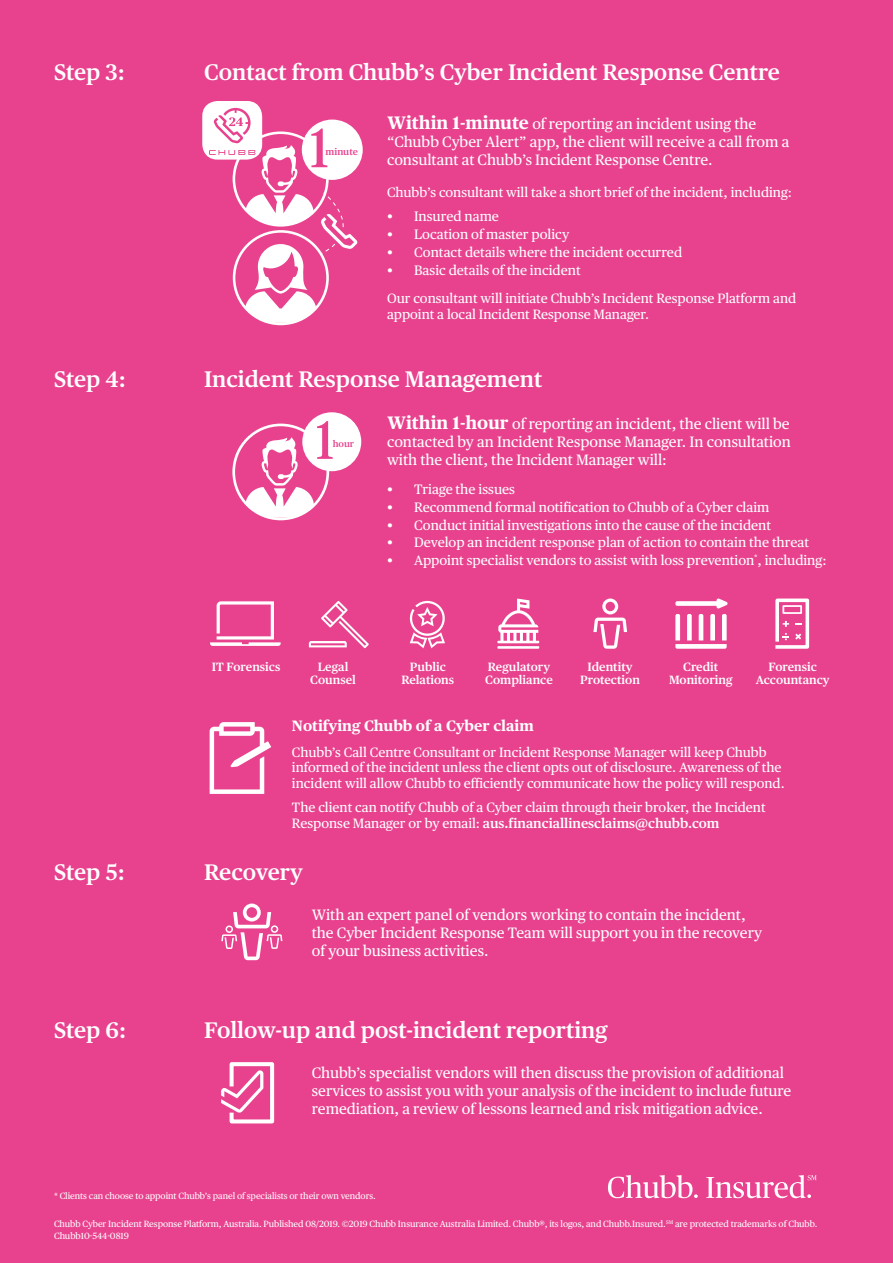
<style>
.page{position:relative;width:893px;height:1263px;background:#e8428e}
.page>*{position:absolute;margin:0;border:0;box-sizing:border-box;transform-origin:0 0}
.t1{font:600 22.5px "Chubb Publico Text";color:#fff}
.t2{font:15px/18px "Chubb Publico Text";color:#fff}
.t3{font:700 15px "Chubb Publico Text";color:#fff}
.t4{font:13.65px "Chubb Publico Text";color:#fff}
.t5{font:13.5px/15.8px "Chubb Publico Text";color:#fff}
.t6{font:600 12px/13.5px "Chubb Publico Text";color:#fff;text-align:center}
.t7{font:600 9.45px "Chubb Publico Text";color:#e8428e}
.t8{font:600 9.3px "Chubb Publico Text";color:#e8428e}
.t9{font:9px/12px "Chubb Publico Text";letter-spacing:-.005em;color:#fff}
.s1{font-weight:700;font-size:18px}
.s2{font-weight:600}
</style>
<div class="page">
<div style="left:302px;top:412px;width:59px;height:59px;background:#fff;border-radius:50%"></div>
<svg style="left:245px;top:421px;width:88px;height:97px"></svg>
<svg style="left:210px;top:722px;width:61px;height:72px"></svg>
<svg style="left:221px;top:1062px;width:53px;height:61px"></svg>
<svg style="left:593px;top:598px;width:34px;height:51px"></svg>
<svg style="left:675px;top:598px;width:53px;height:51px"></svg>
<svg style="left:309px;top:601px;width:60px;height:47px"></svg>
<svg style="left:409px;top:601px;width:36px;height:47px"></svg>
<svg style="left:775px;top:598px;width:34px;height:51px"></svg>
<div style="left:782px;top:605px;width:20px;height:9px;border:2px solid #fff"></div>
<svg style="left:210px;top:601px;width:71px;height:45px"></svg>
<hr style="left:497px;top:646px;width:42px;height:3px;background:#fff">
<svg style="left:497px;top:598px;width:42px;height:45px"></svg>
<svg style="left:302px;top:120px;width:61px;height:60px"></svg>
<div style="left:202px;top:101px;width:60px;height:59px;background:#fff;border-radius:15px"></div>
<svg style="left:608px;top:1175px;width:90px;height:23px"></svg>
<svg style="left:706px;top:1175px;width:111px;height:23px"></svg>
<svg style="left:209px;top:108px;width:150px;height:215px"></svg>
<svg style="left:221px;top:903px;width:61px;height:57px"></svg>
<h1 class="t1" style="left:54px;top:54px;width:72px">Step 3:</h1>
<h1 class="t1" style="left:204px;top:54px;width:577px">Contact from Chubb’s Cyber Incident Response Centre</h1>
<p class="t2" style="left:387px;top:114px;width:404px"><span class="s1">Within 1-minute</span> of reporting an incident using the “Chubb Cyber Alert” app, the client will receive a call from a consultant at Chubb’s Incident Response Centre.</p>
<p class="t5" style="left:387px;top:183px;width:406px">Chubb’s consultant will take a short brief of the incident, including:</p>
<p class="t4" style="left:387px;top:206px;width:113px">• Insured name</p>
<p class="t4" style="left:387px;top:224px;width:184px">• Location of master policy</p>
<p class="t4" style="left:387px;top:242px;width:297px">• Contact details where the incident occurred</p>
<p class="t4" style="left:387px;top:259px;width:195px">• Basic details of the incident</p>
<p class="t5" style="left:387px;top:290px;width:411px">Our consultant will initiate Chubb’s Incident Response Platform and appoint a local Incident Response Manager.</p>
<p class="t7" style="left:325px;top:145px;width:34px">minute</p>
<h1 class="t1" style="left:54px;top:362px;width:73px">Step 4:</h1>
<h1 class="t1" style="left:204px;top:362px;width:340px">Incident Response Management</h1>
<p class="t2" style="left:387px;top:414px;width:405px;text-align:justify"><span class="s1">Within 1-hour</span> of reporting an incident, the client will be contacted by an Incident Response Manager. In consultation with the client, the Incident Manager will:</p>
<p class="t8" style="left:333px;top:437px;width:23px">hour</p>
<p class="t4" style="left:387px;top:479px;width:130px">• Triage the issues</p>
<p class="t4" style="left:387px;top:497px;width:384px">• Recommend formal notification to Chubb of a Cyber claim</p>
<p class="t4" style="left:387px;top:515px;width:386px">• Conduct initial investigations into the cause of the incident</p>
<p class="t4" style="left:387px;top:532px;width:423px">• Develop an incident response plan of action to contain the threat</p>
<p class="t4" style="left:387px;top:550px;width:441px">• Appoint specialist vendors to assist with loss prevention<sup>*</sup>, including:</p>
<p class="t6" style="left:212px;top:659px;width:70px">IT Forensics</p>
<p class="t6" style="left:485px;top:659px;width:69px;text-align:left">Regulatory<br>Compliance</p>
<p class="t6" style="left:310px;top:659px;width:47px">Legal<br>Counsel</p>
<p class="t6" style="left:401px;top:659px;width:54px">Public<br>Relations</p>
<p class="t6" style="left:756px;top:659px;width:75px">Forensic<br>Accountancy</p>
<p class="t6" style="left:580px;top:659px;width:61px">Identity<br>Protection</p>
<p class="t6" style="left:669px;top:659px;width:65px">Credit<br>Monitoring</p>
<p class="t3" style="left:292px;top:714px;width:243px">Notifying Chubb of a Cyber claim</p>
<p class="t5" style="left:292px;top:743px;width:494px">Chubb’s Call Centre Consultant or Incident Response Manager will keep Chubb informed of the incident unless the client opts out of disclosure. Awareness of the incident will allow Chubb to efficiently communicate how the policy will respond.</p>
<p class="t5" style="left:292px;top:799px;width:475px">The client can notify Chubb of a Cyber claim through their broker, the Incident<br>Response Manager or by email: <span class="s2">aus.financiallinesclaims@chubb.com</span></p>
<h1 class="t1" style="left:54px;top:855px;width:72px">Step 5:</h1>
<h1 class="t1" style="left:204px;top:855px;width:100px">Recovery</h1>
<p class="t2" style="left:312px;top:905px;width:452px">With an expert panel of vendors working to contain the incident, the Cyber Incident Response Team will support you in the recovery of your business activities.</p>
<h1 class="t1" style="left:54px;top:1013px;width:74px">Step 6:</h1>
<h1 class="t1" style="left:204px;top:1013px;width:405px">Follow-up and post-incident reporting</h1>
<p class="t2" style="left:312px;top:1063px;width:481px">Chubb’s specialist vendors will then discuss the provision of additional services to assist you with your analysis of the incident to include future remediation, a review of lessons learned and risk mitigation advice.</p>
<p class="t9" style="left:54px;top:1189px;width:323px">* Clients can choose to appoint Chubb’s panel of specialists or their own vendors.</p>
<p class="t9" style="left:54px;top:1217px;width:765px">Chubb Cyber Incident Response Platform, Australia. Published 08/2019. ©2019 Chubb Insurance Australia Limited. Chubb®, its logos, and Chubb.Insured.<sup>SM</sup> are protected trademarks of Chubb.<br>Chubb10-544-0819</p>
</div>
